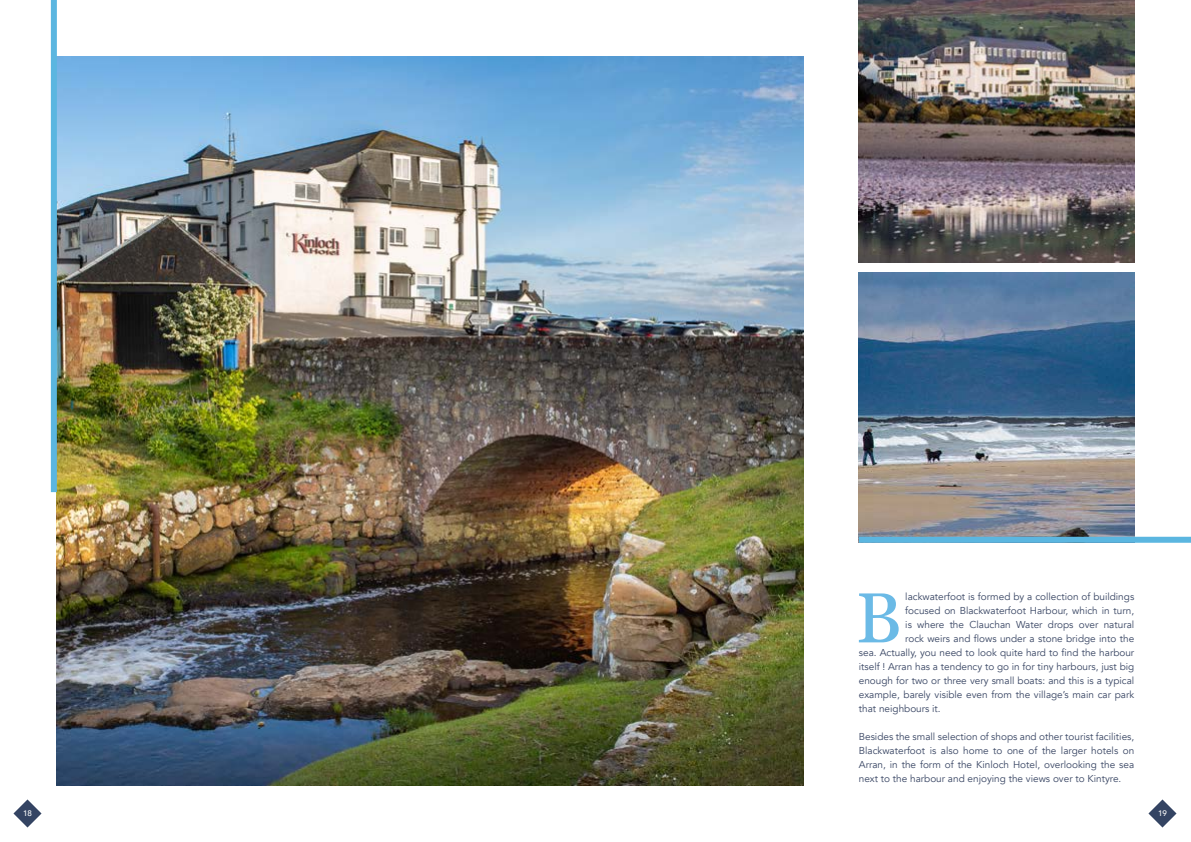
<style>
.page{position:relative;width:1191px;height:842px;background:#fff}
.page>*{position:absolute;margin:0;border:0;box-sizing:border-box;transform-origin:0 0}
.t1{font:70.6px "Georgia";color:#6bbae6}
.t2{font:10px/14px "Avenir";color:#384563;text-align:justify}
.t3{font:500 8px "Avenir";color:#fff}
</style>
<div class="page">
<img style="left:57px;top:57px;width:746px;height:728px">
<div style="left:51px;top:0;width:6px;height:492px;background:#5bb6e0"></div>
<img style="left:859px;top:272px;width:275px;height:265px">
<img style="left:859px;top:0;width:275px;height:263px">
<div style="left:859px;top:537px;width:332px;height:6px;background:#5bb6e0"></div>
<svg style="left:13px;top:799px;width:29px;height:28px"></svg>
<svg style="left:1148px;top:799px;width:28px;height:28px"></svg>
<h1 class="t1" style="left:855px;top:566px;width:48px">B</h1>
<p class="t2" style="left:905px;top:590px;width:230px">lackwaterfoot is formed by a collection of buildings</p>
<p class="t2" style="left:905px;top:604px;width:230px">focused on Blackwaterfoot Harbour, which in turn,</p>
<p class="t2" style="left:905px;top:618px;width:230px">is where the Clauchan Water drops over natural</p>
<p class="t2" style="left:905px;top:632px;width:230px">rock weirs and flows under a stone bridge into the</p>
<p class="t2" style="left:859px;top:646px;width:277px">sea. Actually, you need to look quite hard to find the harbour</p>
<p class="t2" style="left:859px;top:660px;width:277px">itself ! Arran has a tendency to go in for tiny harbours, just big</p>
<p class="t2" style="left:859px;top:674px;width:277px">enough for two or three very small boats: and this is a typical</p>
<p class="t2" style="left:859px;top:688px;width:277px">example, barely visible even from the village’s main car park</p>
<p class="t2" style="left:859px;top:702px;width:83px">that neighbours it.</p>
<p class="t2" style="left:859px;top:730px;width:277px">Besides the small selection of shops and other tourist facilities, Blackwaterfoot is also home to one of the larger hotels on Arran, in the form of the Kinloch Hotel, overlooking the sea next to the harbour and enjoying the views over to Kintyre.</p>
<p class="t3" style="left:23px;top:807px;width:10px">18</p>
<p class="t3" style="left:1158px;top:807px;width:10px">19</p>
</div>
